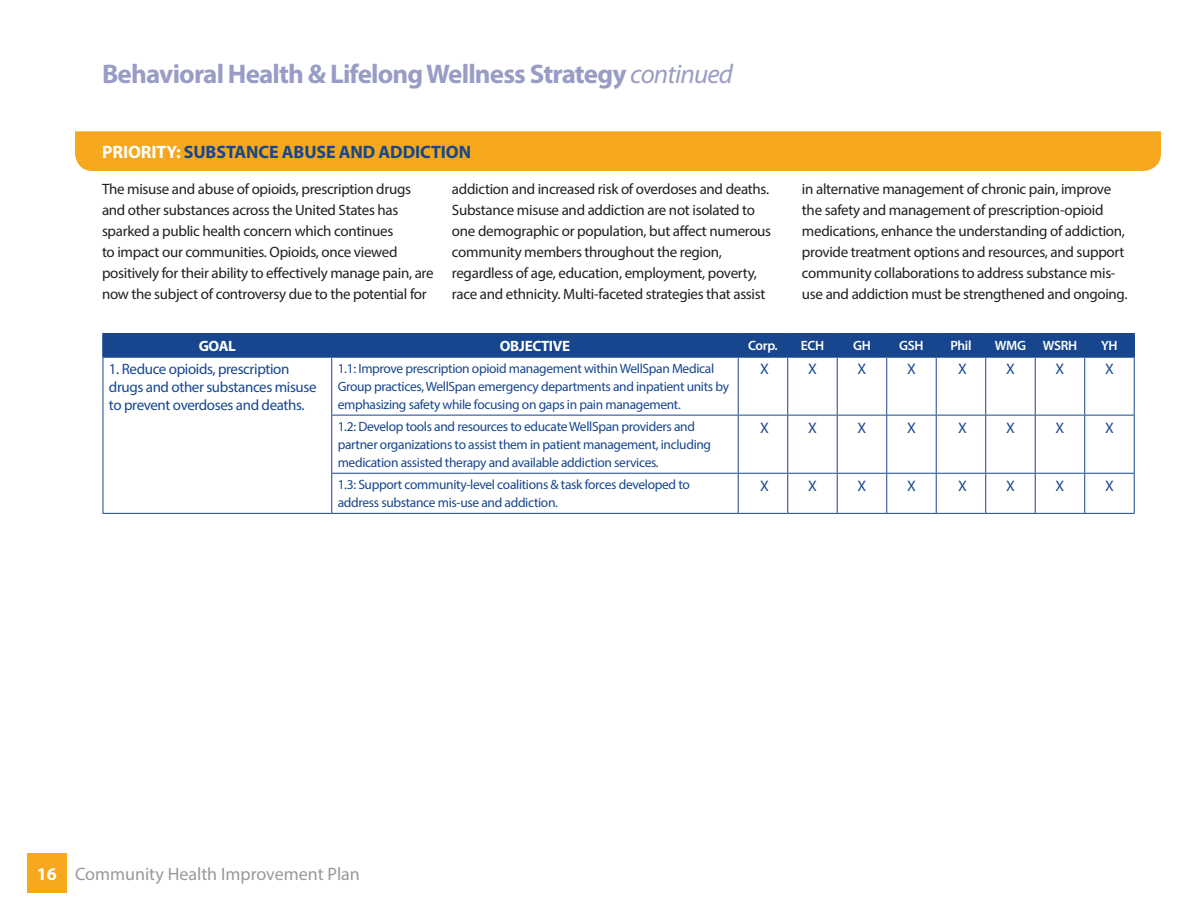
<style>
.page{position:relative;width:1188px;height:918px;background:#fff}
.page>*{position:absolute;margin:0;border:0;box-sizing:border-box;transform-origin:0 0}
.t1{font:700 27px "Myriad Pro";letter-spacing:-.03em;color:#999dc6}
.t2{font:700 18px "Myriad Pro";letter-spacing:-.005em;color:#17468e}
.t3{font:18px "Myriad Pro";color:#97999c}
.t4{font:15.3px "Myriad Pro";color:#17468e}
.t5{font:15px/21px "Myriad Pro";letter-spacing:-.02em;color:#231f20}
.t6{font:15px/18px "Myriad Pro";letter-spacing:-.025em;color:#17468e}
.t7{font:700 15px "Myriad Pro";letter-spacing:-.025em;color:#fff}
.t8{font:13.5px/18px "Myriad Pro";letter-spacing:-.025em;color:#17468e}
.t9{font:600 13.5px "Myriad Pro";letter-spacing:-.025em;color:#fff}
.s1{font-weight:400;font-style:italic}
.s2{color:#fff}
.s3{font-weight:700;color:#fff}
</style>
<div class="page">
<div style="left:27px;top:853px;width:40px;height:40px;background:#f5a81c"></div>
<div style="left:75px;top:131px;width:1086px;height:40px;background:#f5a81c"></div>
<hr style="left:103px;top:358px;width:1px;height:57px;background:#17468e">
<hr style="left:331px;top:358px;width:1px;height:57px;background:#17468e">
<hr style="left:738px;top:358px;width:1px;height:57px;background:#17468e">
<hr style="left:787px;top:358px;width:1px;height:57px;background:#17468e">
<hr style="left:837px;top:358px;width:1px;height:57px;background:#17468e">
<hr style="left:886px;top:358px;width:1px;height:57px;background:#17468e">
<hr style="left:936px;top:358px;width:1px;height:57px;background:#17468e">
<hr style="left:985px;top:358px;width:1px;height:57px;background:#17468e">
<hr style="left:1035px;top:358px;width:1px;height:57px;background:#17468e">
<hr style="left:1084px;top:358px;width:1px;height:57px;background:#17468e">
<hr style="left:1134px;top:358px;width:1px;height:57px;background:#17468e">
<hr style="left:103px;top:415px;width:1px;height:58px;background:#17468e">
<hr style="left:103px;top:473px;width:1px;height:40px;background:#17468e">
<hr style="left:331px;top:415px;width:407px;height:1px;background:#17468e">
<hr style="left:331px;top:416px;width:1px;height:57px;background:#17468e">
<hr style="left:738px;top:415px;width:50px;height:1px;background:#17468e">
<hr style="left:738px;top:416px;width:1px;height:57px;background:#17468e">
<hr style="left:788px;top:415px;width:49px;height:1px;background:#17468e">
<hr style="left:787px;top:416px;width:1px;height:57px;background:#17468e">
<hr style="left:837px;top:415px;width:50px;height:1px;background:#17468e">
<hr style="left:837px;top:416px;width:1px;height:57px;background:#17468e">
<hr style="left:887px;top:415px;width:49px;height:1px;background:#17468e">
<hr style="left:886px;top:416px;width:1px;height:57px;background:#17468e">
<hr style="left:936px;top:415px;width:50px;height:1px;background:#17468e">
<hr style="left:936px;top:416px;width:1px;height:57px;background:#17468e">
<hr style="left:986px;top:415px;width:49px;height:1px;background:#17468e">
<hr style="left:985px;top:416px;width:1px;height:57px;background:#17468e">
<hr style="left:1035px;top:415px;width:50px;height:1px;background:#17468e">
<hr style="left:1035px;top:416px;width:1px;height:57px;background:#17468e">
<hr style="left:1085px;top:415px;width:50px;height:1px;background:#17468e">
<hr style="left:1084px;top:416px;width:1px;height:57px;background:#17468e">
<hr style="left:1134px;top:416px;width:1px;height:57px;background:#17468e">
<hr style="left:331px;top:473px;width:407px;height:1px;background:#17468e">
<hr style="left:331px;top:474px;width:1px;height:39px;background:#17468e">
<hr style="left:738px;top:473px;width:50px;height:1px;background:#17468e">
<hr style="left:738px;top:474px;width:1px;height:39px;background:#17468e">
<hr style="left:788px;top:473px;width:49px;height:1px;background:#17468e">
<hr style="left:787px;top:474px;width:1px;height:39px;background:#17468e">
<hr style="left:837px;top:473px;width:50px;height:1px;background:#17468e">
<hr style="left:837px;top:474px;width:1px;height:39px;background:#17468e">
<hr style="left:887px;top:473px;width:49px;height:1px;background:#17468e">
<hr style="left:886px;top:474px;width:1px;height:39px;background:#17468e">
<hr style="left:936px;top:473px;width:50px;height:1px;background:#17468e">
<hr style="left:936px;top:474px;width:1px;height:39px;background:#17468e">
<hr style="left:986px;top:473px;width:49px;height:1px;background:#17468e">
<hr style="left:985px;top:474px;width:1px;height:39px;background:#17468e">
<hr style="left:1035px;top:473px;width:50px;height:1px;background:#17468e">
<hr style="left:1035px;top:474px;width:1px;height:39px;background:#17468e">
<hr style="left:1085px;top:473px;width:50px;height:1px;background:#17468e">
<hr style="left:1084px;top:474px;width:1px;height:39px;background:#17468e">
<hr style="left:1134px;top:474px;width:1px;height:39px;background:#17468e">
<hr style="left:103px;top:513px;width:229px;height:1px;background:#17468e">
<hr style="left:332px;top:513px;width:406px;height:1px;background:#17468e">
<hr style="left:738px;top:513px;width:50px;height:1px;background:#17468e">
<hr style="left:788px;top:513px;width:49px;height:1px;background:#17468e">
<hr style="left:837px;top:513px;width:50px;height:1px;background:#17468e">
<hr style="left:887px;top:513px;width:49px;height:1px;background:#17468e">
<hr style="left:936px;top:513px;width:50px;height:1px;background:#17468e">
<hr style="left:986px;top:513px;width:49px;height:1px;background:#17468e">
<hr style="left:1035px;top:513px;width:50px;height:1px;background:#17468e">
<hr style="left:1085px;top:513px;width:50px;height:1px;background:#17468e">
<div style="left:104px;top:334px;width:1029px;height:22px;background:#17468e"></div>
<hr style="left:102px;top:333px;width:230px;height:1px;background:#17468e">
<hr style="left:102px;top:334px;width:2px;height:22px;background:#17468e">
<hr style="left:332px;top:333px;width:406px;height:1px;background:#17468e">
<hr style="left:738px;top:333px;width:50px;height:1px;background:#17468e">
<hr style="left:788px;top:333px;width:49px;height:1px;background:#17468e">
<hr style="left:837px;top:333px;width:50px;height:1px;background:#17468e">
<hr style="left:887px;top:333px;width:49px;height:1px;background:#17468e">
<hr style="left:936px;top:333px;width:50px;height:1px;background:#17468e">
<hr style="left:986px;top:333px;width:49px;height:1px;background:#17468e">
<hr style="left:1035px;top:333px;width:50px;height:1px;background:#17468e">
<hr style="left:1085px;top:333px;width:50px;height:1px;background:#17468e">
<hr style="left:1133px;top:334px;width:2px;height:22px;background:#17468e">
<hr style="left:102px;top:356px;width:230px;height:2px;background:#17468e">
<hr style="left:332px;top:356px;width:406px;height:2px;background:#17468e">
<hr style="left:738px;top:356px;width:50px;height:2px;background:#17468e">
<hr style="left:788px;top:356px;width:49px;height:2px;background:#17468e">
<hr style="left:837px;top:356px;width:50px;height:2px;background:#17468e">
<hr style="left:887px;top:356px;width:49px;height:2px;background:#17468e">
<hr style="left:936px;top:356px;width:50px;height:2px;background:#17468e">
<hr style="left:986px;top:356px;width:49px;height:2px;background:#17468e">
<hr style="left:1035px;top:356px;width:50px;height:2px;background:#17468e">
<hr style="left:1085px;top:356px;width:50px;height:2px;background:#17468e">
<h1 class="t1" style="left:102px;top:56px;width:633px">Behavioral Health &amp; Lifelong Wellness Strategy <span class="s1">continued</span></h1>
<p class="t2" style="left:102px;top:140px;width:370px"><span class="s2">PRIORITY:</span> SUBSTANCE ABUSE AND ADDICTION</p>
<p class="t5" style="left:102px;top:178px;width:333px">The misuse and abuse of opioids, prescription drugs and other substances across the United States has sparked a public health concern which continues<br>to impact our communities. Opioids, once viewed positively for their ability to effectively manage pain, are now the subject of controversy due to the potential for</p>
<p class="t5" style="left:452px;top:178px;width:321px">addiction and increased risk of overdoses and deaths.<br>Substance misuse and addiction are not isolated to one demographic or population, but affect numerous community members throughout the region, regardless of age, education, employment, poverty, race and ethnicity. Multi-faceted strategies that assist</p>
<p class="t5" style="left:802px;top:178px;width:327px">in alternative management of chronic pain, improve the safety and management of prescription-opioid medications, enhance the understanding of addiction, provide treatment options and resources, and support community collaborations to address substance mis&shy;use and addiction must be strengthened and ongoing.</p>
<p class="t7" style="left:199px;top:336px;width:39px">GOAL</p>
<p class="t7" style="left:500px;top:336px;width:72px">OBJECTIVE</p>
<p class="t9" style="left:748px;top:337px;width:31px">Corp.</p>
<p class="t9" style="left:801px;top:337px;width:25px">ECH</p>
<p class="t9" style="left:853px;top:337px;width:19px">GH</p>
<p class="t9" style="left:899px;top:337px;width:26px">GSH</p>
<p class="t9" style="left:950px;top:337px;width:23px">Phil</p>
<p class="t9" style="left:995px;top:337px;width:84px">WMG WSRH</p>
<p class="t9" style="left:1101px;top:337px;width:18px">YH</p>
<p class="t6" style="left:109px;top:360px;width:209px">1. Reduce opioids, prescription drugs and other substances misuse to prevent overdoses and deaths.</p>
<p class="t8" style="left:338px;top:359px;width:393px">1.1: Improve prescription opioid management within WellSpan Medical<br>Group practices, WellSpan emergency departments and inpatient units by emphasizing safety while focusing on gaps in pain management.</p>
<p class="t4" style="left:760px;top:360px;width:10px">X</p>
<p class="t4" style="left:808px;top:360px;width:10px">X</p>
<p class="t4" style="left:858px;top:360px;width:10px">X</p>
<p class="t4" style="left:907px;top:360px;width:10px">X</p>
<p class="t4" style="left:958px;top:360px;width:10px">X</p>
<p class="t4" style="left:1006px;top:360px;width:10px">X</p>
<p class="t4" style="left:1056px;top:360px;width:10px">X</p>
<p class="t4" style="left:1105px;top:360px;width:10px">X</p>
<p class="t8" style="left:338px;top:418px;width:375px">1.2: Develop tools and resources to educate WellSpan providers and partner organizations to assist them in patient management, including medication assisted therapy and available addiction services.</p>
<p class="t4" style="left:760px;top:418px;width:10px">X</p>
<p class="t4" style="left:808px;top:418px;width:10px">X</p>
<p class="t4" style="left:858px;top:418px;width:10px">X</p>
<p class="t4" style="left:907px;top:418px;width:10px">X</p>
<p class="t4" style="left:958px;top:418px;width:10px">X</p>
<p class="t4" style="left:1006px;top:418px;width:10px">X</p>
<p class="t4" style="left:1056px;top:418px;width:10px">X</p>
<p class="t4" style="left:1105px;top:418px;width:10px">X</p>
<p class="t8" style="left:338px;top:476px;width:354px">1.3: Support community-level coalitions &amp; task forces developed to address substance mis-use and addiction.</p>
<p class="t4" style="left:760px;top:476px;width:10px">X</p>
<p class="t4" style="left:808px;top:476px;width:10px">X</p>
<p class="t4" style="left:858px;top:476px;width:10px">X</p>
<p class="t4" style="left:907px;top:476px;width:10px">X</p>
<p class="t4" style="left:958px;top:476px;width:10px">X</p>
<p class="t4" style="left:1006px;top:476px;width:10px">X</p>
<p class="t4" style="left:1056px;top:476px;width:10px">X</p>
<p class="t4" style="left:1105px;top:476px;width:10px">X</p>
<p class="t3" style="left:37px;top:863px;width:325px"><span class="s3">16</span> Community Health Improvement Plan</p>
</div>
